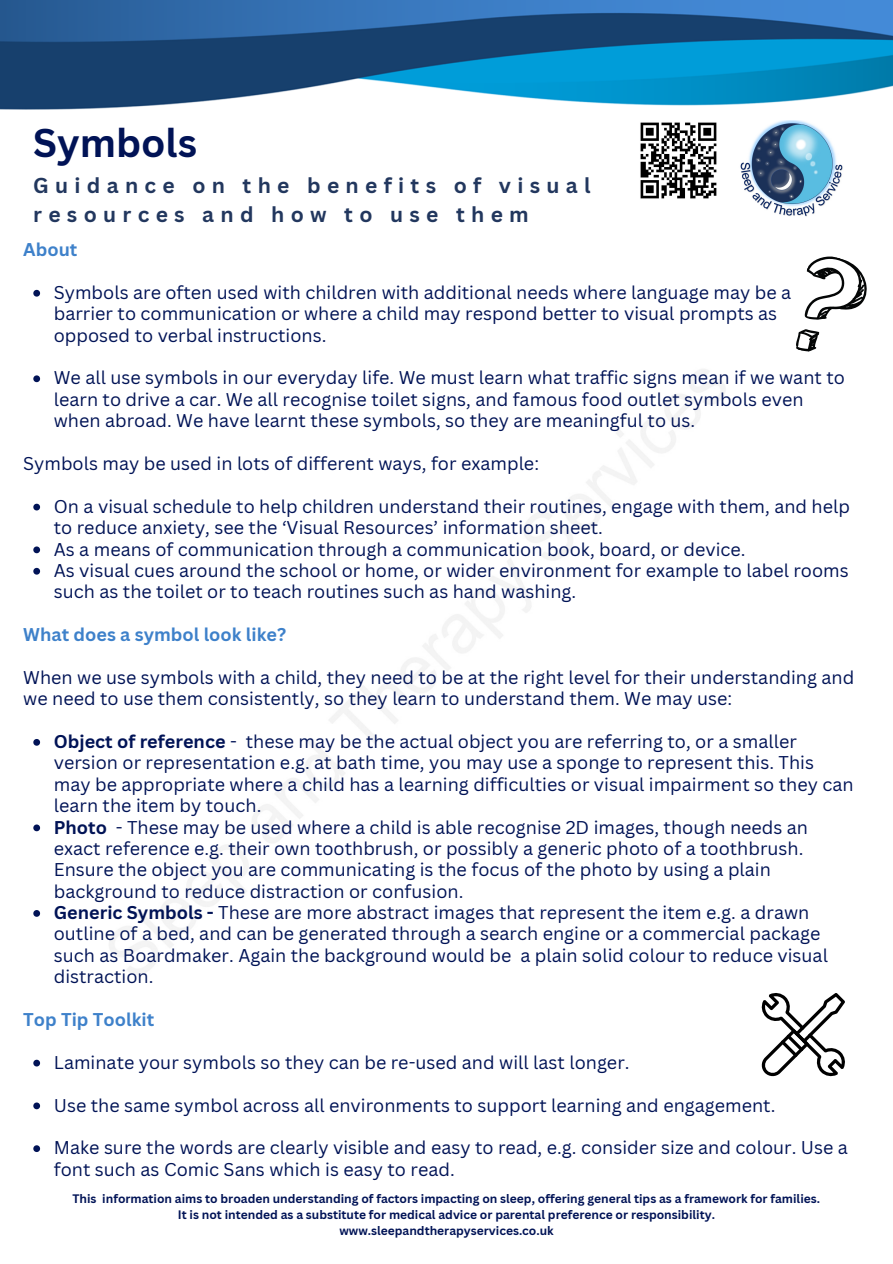
<style>
.page{position:relative;width:893px;height:1264px;background:#fff}
.page>*{position:absolute;margin:0;border:0;box-sizing:border-box;transform-origin:0 0}
.t1{font:700 39px "Canva Sans";color:#011356}
.t2{font:700 21px/29.2px "Canva Sans";letter-spacing:.3em;color:#22375e}
.t3{font:18px/21.3px "Canva Sans";color:#011356}
.t4{font:700 18px "Canva Sans";color:#3e81ca}
.t5{font:700 12px/16px "Canva Sans";color:#011356;text-align:center}
.s1{font-weight:700}
</style>
<div class="page">
<svg style="left:33px;top:290px;width:7px;height:6px"></svg>
<svg style="left:33px;top:375px;width:7px;height:7px"></svg>
<svg style="left:33px;top:503px;width:7px;height:7px"></svg>
<svg style="left:33px;top:546px;width:7px;height:7px"></svg>
<svg style="left:33px;top:568px;width:7px;height:6px"></svg>
<svg style="left:33px;top:739px;width:7px;height:6px"></svg>
<svg style="left:33px;top:824px;width:7px;height:7px"></svg>
<svg style="left:33px;top:910px;width:7px;height:6px"></svg>
<svg style="left:33px;top:1059px;width:7px;height:7px"></svg>
<svg style="left:33px;top:1102px;width:7px;height:7px"></svg>
<svg style="left:33px;top:1145px;width:7px;height:6px"></svg>
<img style="left:0;top:0;width:892px;height:109px">
<img style="left:740px;top:120px;width:103px;height:97px">
<svg style="left:761px;top:993px;width:84px;height:84px"></svg>
<svg style="left:796px;top:256px;width:71px;height:96px"></svg>
<img style="left:640px;top:122px;width:77px;height:77px">
<h3 class="t1" style="left:33px;top:115px;width:165px">Symbols</h3>
<p class="t2" style="left:33px;top:170px;width:559px">Guidance on the benefits of visual resources and how to use them</p>
<h1 class="t4" style="left:23px;top:237px;width:56px">About</h1>
<p class="t3" style="left:54px;top:281px;width:738px">Symbols are often used with children with additional needs where language may be a barrier to communication or where a child may respond better to visual prompts as opposed to verbal instructions.</p>
<p class="t3" style="left:54px;top:367px;width:792px">We all use symbols in our everyday life. We must learn what traffic signs mean if we want to learn to drive a car. We all recognise toilet signs, and famous food outlet symbols even when abroad. We have learnt these symbols, so they are meaningful to us.</p>
<h2 class="t3" style="left:23px;top:452px;width:517px">Symbols may be used in lots of different ways, for example:</h2>
<h3 class="t3" style="left:54px;top:495px;width:797px">On a visual schedule to help children understand their routines, engage with them, and help to reduce anxiety, see the ‘Visual Resources’ information sheet.</h3>
<p class="t3" style="left:54px;top:538px;width:693px">As a means of communication through a communication book, board, or device.</p>
<p class="t3" style="left:54px;top:559px;width:796px">As visual cues around the school or home, or wider environment for example to label rooms such as the toilet or to teach routines such as hand washing.</p>
<h4 class="t4" style="left:23px;top:622px;width:264px">What does a symbol look like?</h4>
<p class="t3" style="left:23px;top:666px;width:832px">When we use symbols with a child, they need to be at the right level for their understanding and we need to use them consistently, so they learn to understand them. We may use:</p>
<p class="t3" style="left:54px;top:730px;width:801px"><span class="s1">Object of reference</span> - these may be the actual object you are referring to, or a smaller version or representation e.g. at bath time, you may use a sponge to represent this. This may be appropriate where a child has a learning difficulties or visual impairment so they can learn the item by touch.</p>
<p class="t3" style="left:54px;top:815px;width:755px"><span class="s1">Photo</span> - These may be used where a child is able recognise 2D images, though needs an exact reference e.g. their own toothbrush, or possibly a generic photo of a toothbrush.<br>Ensure the object you are communicating is the focus of the photo by using a plain</p>
<h3 class="t3" style="left:54px;top:880px;width:768px">background to reduce distraction or confusion.<br><span class="s1">Generic Symbols -</span> These are more abstract images that represent the item e.g. a drawn outline of a bed, and can be generated through a search engine or a commercial package such as Boardmaker. Again the background would be</h3>
<h4 class="t3" style="left:520px;top:944px;width:309px">a plain solid colour to reduce visual</h4>
<h4 class="t3" style="left:54px;top:965px;width:101px">distraction.</h4>
<h4 class="t4" style="left:23px;top:1006px;width:132px">Top Tip Toolkit</h4>
<h4 class="t3" style="left:54px;top:1051px;width:577px">Laminate your symbols so they can be re-used and will last longer.</h4>
<h4 class="t3" style="left:54px;top:1093px;width:723px">Use the same symbol across all environments to support learning and engagement.</h4>
<p class="t3" style="left:54px;top:1136px;width:795px">Make sure the words are clearly visible and easy to read, e.g. consider size and colour. Use a font such as Comic Sans which is easy to read.</p>
<p class="t5" style="left:72px;top:1189px;width:749px">This information aims to broaden understanding of factors impacting on sleep, offering general tips as a framework for families.<br>It is not intended as a substitute for medical advice or parental preference or responsibility.</p>
<p class="t5" style="left:339px;top:1221px;width:216px">www.sleepandtherapyservices.co.uk</p>
</div>
